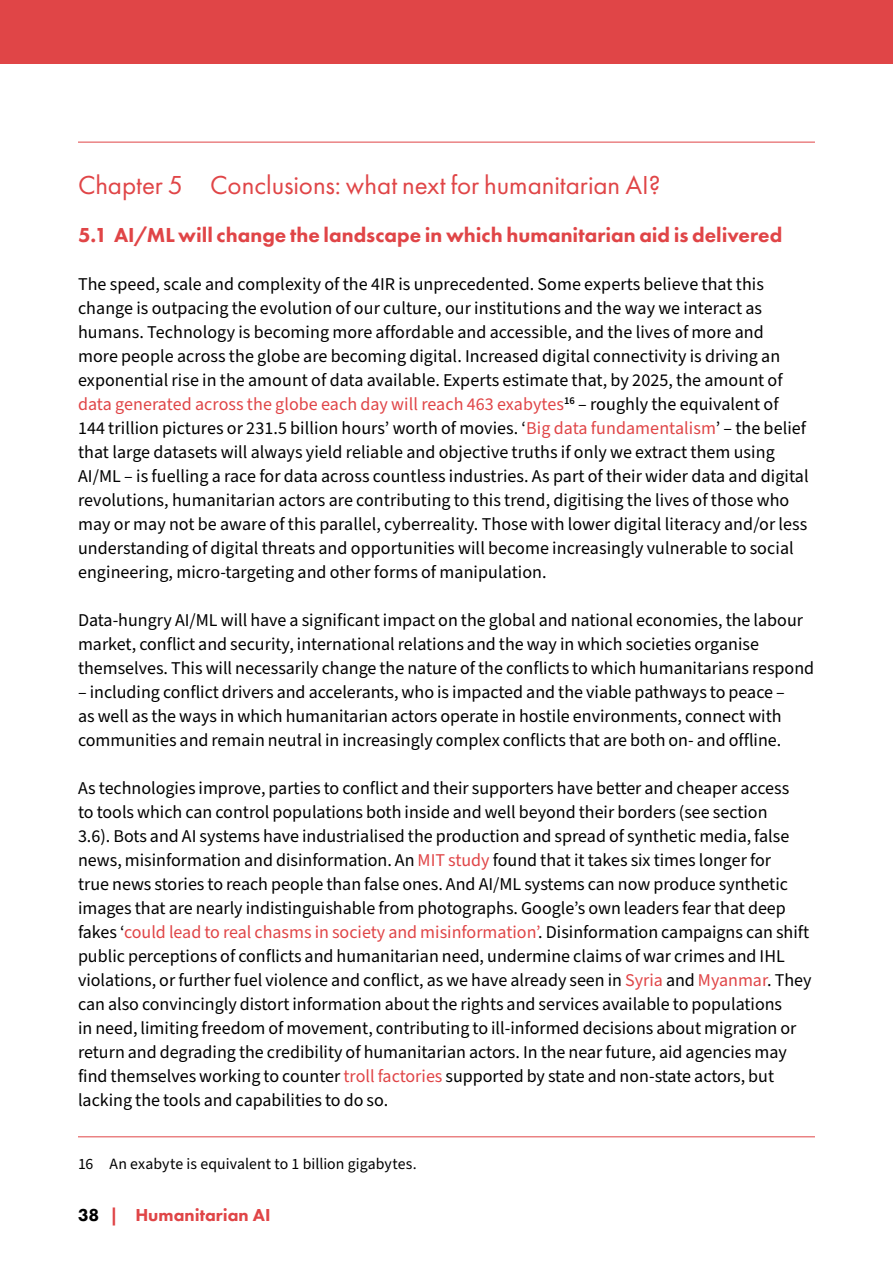
<style>
.page{position:relative;width:893px;height:1263px;background:#fff}
.page>*{position:absolute;margin:0;border:0;box-sizing:border-box;transform-origin:0 0}
.Chapter_heading{font:27px "Futura PT";color:#e04547}
.Heading_1{font:800 21px "Futura PT";color:#e04547}
.Body_text{font:18px/24px "Source Sans Pro";color:#000}
.t1{font:800 18px "Futura PT";color:#e04547}
.Footnotes{font:15.75px "Source Sans Pro";letter-spacing:.005em;color:#000}
.s1{color:#e04547}
.s2{color:#000}
</style>
<div class="page">
<div style="left:0;top:0;width:893px;height:64px;background:#e04547"></div>
<hr style="left:78px;top:142px;width:737px;height:1px;background:#e04547">
<hr style="left:78px;top:1136px;width:737px;height:1px;background:#e04547">
<h1 class="Chapter_heading" style="left:78px;top:168px;width:584px">Chapter 5 Conclusions: what next for humanitarian AI?</h1>
<h2 class="Heading_1" style="left:78px;top:221px;width:706px">5.1 AI/ML will change the landscape in which humanitarian aid is delivered</h2>
<p class="Body_text" style="left:78px;top:272px;width:732px">The speed, scale and complexity of the 4IR is unprecedented. Some experts believe that this change is outpacing the evolution of our culture, our institutions and the way we interact as humans. Technology is becoming more affordable and accessible, and the lives of more and<br>more people across the globe are becoming digital. Increased digital connectivity is driving an exponential rise in the amount of data available. Experts estimate that, by 2025, the amount of <span class="s1">data generated across the globe each day will reach 463 exabytes</span><sup>16</sup> – roughly the equivalent of 144 trillion pictures or 231.5 billion hours’ worth of movies. ‘<span class="s1">Big data fundamentalism</span>’ – the belief that large datasets will always yield reliable and objective truths if only we extract them using AI/ML – is fuelling a race for data across countless industries. As part of their wider data and digital revolutions, humanitarian actors are contributing to this trend, digitising the lives of those who may or may not be aware of this parallel, cyberreality. Those with lower digital literacy and/or less understanding of digital threats and opportunities will become increasingly vulnerable to social engineering, micro-targeting and other forms of manipulation.</p>
<p class="Body_text" style="left:78px;top:608px;width:738px">Data-hungry AI/ML will have a significant impact on the global and national economies, the labour market, conflict and security, international relations and the way in which societies organise themselves. This will necessarily change the nature of the conflicts to which humanitarians respond</p>
<p class="Body_text" style="left:78px;top:680px;width:708px">– including conflict drivers and accelerants, who is impacted and the viable pathways to peace – as well as the ways in which humanitarian actors operate in hostile environments, connect with communities and remain neutral in increasingly complex conflicts that are both on- and offline.</p>
<p class="Body_text" style="left:78px;top:776px;width:735px">As technologies improve, parties to conflict and their supporters have better and cheaper access<br>to tools which can control populations both inside and well beyond their borders (see section<br>3.6). Bots and AI systems have industrialised the production and spread of synthetic media, false news, misinformation and disinformation. An <span class="s1">MIT study</span> found that it takes six times longer for<br>true news stories to reach people than false ones. And AI/ML systems can now produce synthetic images that are nearly indistinguishable from photographs. Google’s own leaders fear that deep fakes ‘<span class="s1">could lead to real chasms in society and misinformation’</span>. Disinformation campaigns can shift public perceptions of conflicts and humanitarian need, undermine claims of war crimes and IHL violations, or further fuel violence and conflict, as we have already seen in <span class="s1">Syria</span> and <span class="s1">Myanmar</span>. They can also convincingly distort information about the rights and services available to populations<br>in need, limiting freedom of movement, contributing to ill-informed decisions about migration or return and degrading the credibility of humanitarian actors. In the near future, aid agencies may find themselves working to counter <span class="s1">troll factories</span> supported by state and non-state actors, but lacking the tools and capabilities to do so.</p>
<p class="Footnotes" style="left:78px;top:1153px;width:340px">16 An exabyte is equivalent to 1 billion gigabytes.</p>
<p class="t1" style="left:78px;top:1204px;width:194px"><span class="s2">38</span> | Humanitarian AI</p>
</div>
